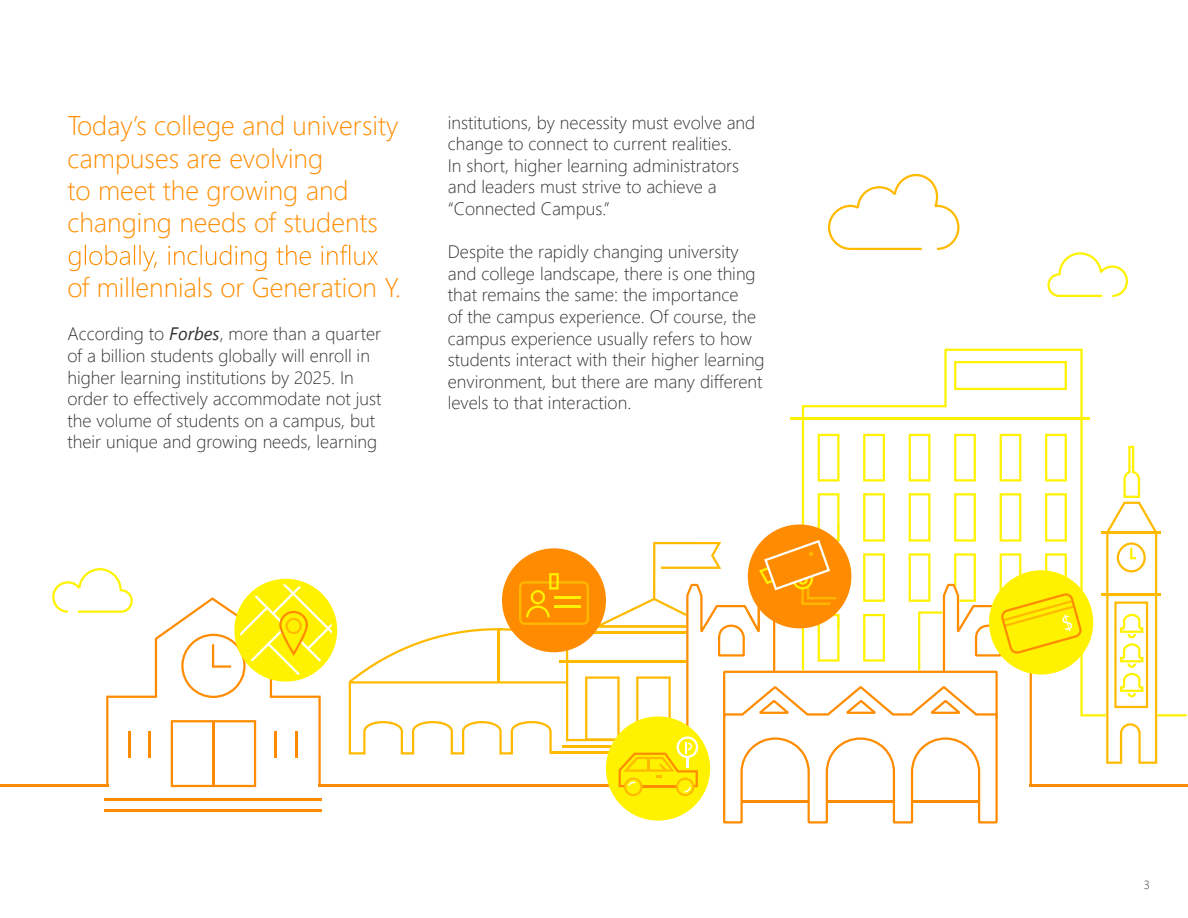
<style>
.page{position:relative;width:1188px;height:918px;background:#fff}
.page>*{position:absolute;margin:0;border:0;box-sizing:border-box;transform-origin:0 0}
.t1{font:300 27px/32.4px "Segoe UI";color:#ff8c00}
.t2{font:300 18px/21.6px "Segoe UI";color:#333}
.t3{font:300 12px "Segoe UI";color:#333}
.s1{font-weight:400;font-style:italic}
</style>
<div class="page">
<svg style="left:69px;top:245px;width:309px;height:26px"></svg>
<hr style="left:0;top:784px;width:108px;height:2px;background:#ff8c00">
<hr style="left:319px;top:784px;width:369px;height:2px;background:#ff8c00">
<hr style="left:1030px;top:784px;width:158px;height:2px;background:#ff8c00">
<hr style="left:104px;top:798px;width:218px;height:3px;background:#ff8c00">
<hr style="left:104px;top:809px;width:218px;height:2px;background:#ff8c00">
<svg style="left:802px;top:349px;width:385px;height:367px"></svg>
<svg style="left:954px;top:361px;width:113px;height:29px"></svg>
<hr style="left:790px;top:418px;width:300px;height:2px;background:#fff200">
<hr style="left:1102px;top:593px;width:59px;height:2px;background:#ffba00">
<hr style="left:1102px;top:531px;width:59px;height:2px;background:#ffba00">
<svg style="left:1106px;top:446px;width:51px;height:318px"></svg>
<svg style="left:828px;top:174px;width:132px;height:76px"></svg>
<svg style="left:52px;top:568px;width:280px;height:219px"></svg>
<div style="left:989px;top:570px;width:104px;height:105px;background:#fff200;border-radius:50%"></div>
<svg style="left:349px;top:493px;width:733px;height:330px"></svg>
<svg style="left:1047px;top:252px;width:81px;height:45px"></svg>
<h1 class="t1" style="left:68px;top:107px;width:332px">Today’s college and university campuses are evolving<br>to meet the growing and changing needs of students</h1>
<h1 class="t1" style="left:68px;top:269px;width:335px">of millennials or Generation Y.</h1>
<p class="t2" style="left:68px;top:321px;width:315px">According to <span class="s1">Forbes</span>, more than a quarter of a billion students globally will enroll in higher learning institutions by 2025. In order to effectively accommodate not just the volume of students on a campus, but their unique and growing needs, learning</p>
<p class="t2" style="left:448px;top:110px;width:309px">institutions, by necessity must evolve and change to connect to current realities.<br>In short, higher learning administrators and leaders must strive to achieve a “Connected Campus.”</p>
<p class="t2" style="left:448px;top:239px;width:318px">Despite the rapidly changing university and college landscape, there is one thing that remains the same: the importance<br>of the campus experience. Of course, the campus experience usually refers to how students interact with their higher learning environment, but there are many different levels to that interaction.</p>
<p class="t3" style="left:1144px;top:874px;width:8px">3</p>
</div>
